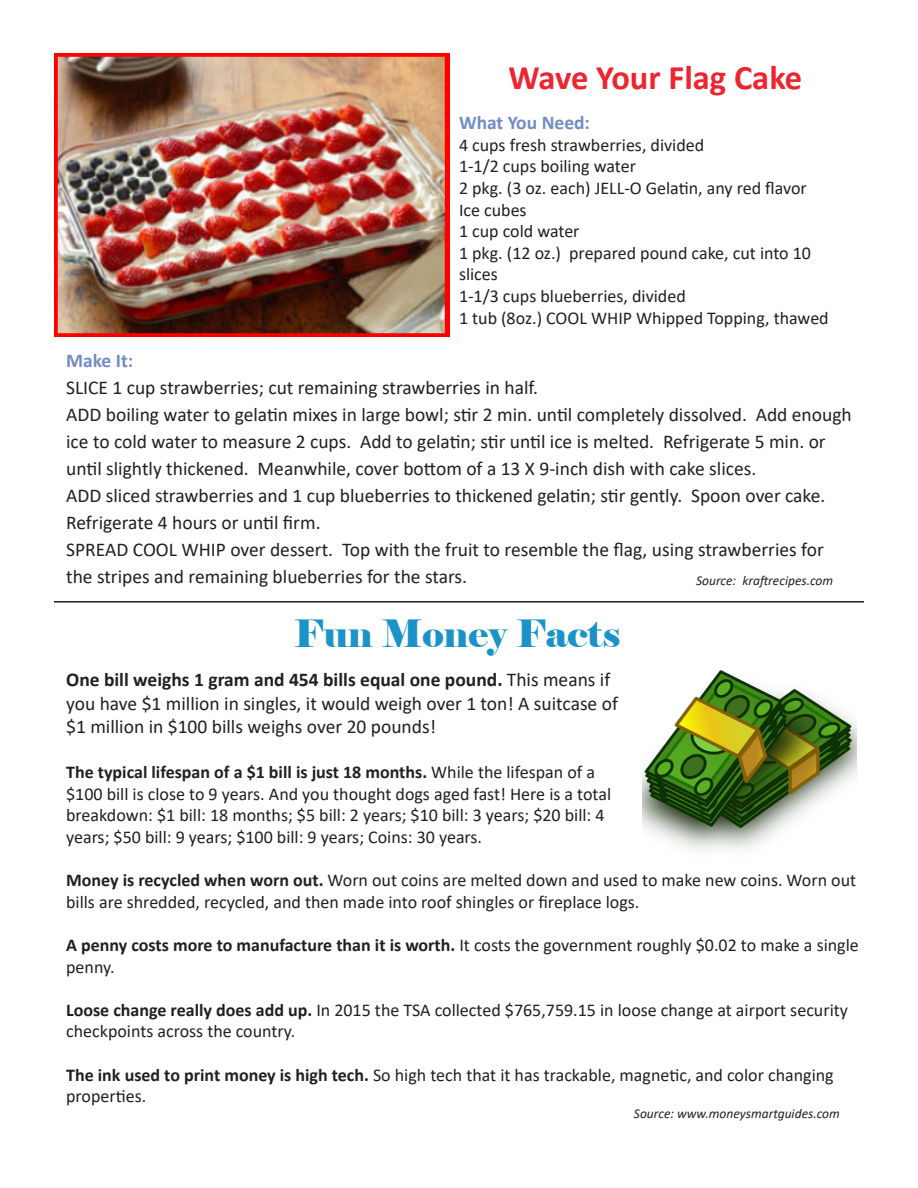
<style>
.page{position:relative;width:918px;height:1188px;background:#fff}
.page>*{position:absolute;margin:0;border:0;box-sizing:border-box;transform-origin:0 0}
.t1{font:37.5px "Elephant";color:#1b93c8}
.t2{font:700 34.5px "Calibri";color:#ee242f}
.t3{font:19.5px/27px "Calibri";color:#231f20}
.t4{font:700 19.5px "Calibri";color:#718cc5}
.t5{font:18px/21.6px "Calibri";color:#231f20}
.t6{font:italic 13.5px "Calibri";color:#231f20}
.s1{font-weight:700}
</style>
<div class="page">
<hr style="left:54px;top:601px;width:810px;height:2px;background:#231f20">
<img style="left:643px;top:670px;width:213px;height:180px">
<img style="left:54px;top:54px;width:396px;height:283px">
<p class="t2" style="left:509px;top:53px;width:295px">Wave Your Flag Cake</p>
<p class="t4" style="left:459px;top:109px;width:133px">What You Need:</p>
<p class="t5" style="left:459px;top:133px;width:247px">4 cups fresh strawberries, divided</p>
<p class="t5" style="left:459px;top:155px;width:178px">1-1/2 cups boiling water</p>
<p class="t5" style="left:459px;top:177px;width:349px">2 pkg. (3 oz. each) JELL-O Gelatin, any red flavor</p>
<p class="t5" style="left:459px;top:198px;width:69px">Ice cubes</p>
<p class="t5" style="left:459px;top:220px;width:122px">1 cup cold water</p>
<p class="t5" style="left:459px;top:241px;width:354px">1 pkg. (12 oz.) prepared pound cake, cut into 10 slices</p>
<p class="t5" style="left:459px;top:285px;width:228px">1-1/3 cups blueberries, divided</p>
<p class="t5" style="left:459px;top:306px;width:371px">1 tub (8oz.) COOL WHIP Whipped Topping, thawed</p>
<p class="t4" style="left:66px;top:346px;width:69px">Make It:</p>
<p class="t3" style="left:66px;top:373px;width:473px">SLICE 1 cup strawberries; cut remaining strawberries in half.</p>
<p class="t3" style="left:66px;top:400px;width:787px">ADD boiling water to gelatin mixes in large bowl; stir 2 min. until completely dissolved. Add enough ice to cold water to measure 2 cups. Add to gelatin; stir until ice is melted. Refrigerate 5 min. or until slightly thickened. Meanwhile, cover bottom of a 13 X 9-inch dish with cake slices.</p>
<p class="t3" style="left:66px;top:481px;width:761px">ADD sliced strawberries and 1 cup blueberries to thickened gelatin; stir gently. Spoon over cake.<br>Refrigerate 4 hours or until firm.</p>
<p class="t3" style="left:66px;top:535px;width:759px">SPREAD COOL WHIP over dessert. Top with the fruit to resemble the flag, using strawberries for the stripes and remaining blueberries for the stars.</p>
<p class="t6" style="left:696px;top:571px;width:139px">Source: kraftrecipes.com</p>
<p class="t1" style="left:294px;top:610px;width:328px">Fun Money Facts</p>
<p class="t3" style="left:66px;top:668px;width:553px;line-height:23.4px"><span class="s1">One bill weighs 1 gram and 454 bills equal one pound.</span> This means if you have $1 million in singles, it would weigh over 1 ton! A suitcase of $1 million in $100 bills weighs over 20 pounds!</p>
<p class="t5" style="left:66px;top:761px;width:546px"><span class="s1">The typical lifespan of a $1 bill is just 18 months.</span> While the lifespan of a $100 bill is close to 9 years. And you thought dogs aged fast! Here is a total breakdown: $1 bill: 18 months; $5 bill: 2 years; $10 bill: 3 years; $20 bill: 4 years; $50 bill: 9 years; $100 bill: 9 years; Coins: 30 years.</p>
<p class="t5" style="left:66px;top:869px;width:792px"><span class="s1">Money is recycled when worn out.</span> Worn out coins are melted down and used to make new coins. Worn out bills are shredded, recycled, and then made into roof shingles or fireplace logs.</p>
<p class="t5" style="left:66px;top:934px;width:794px"><span class="s1">A penny costs more to manufacture than it is worth.</span> It costs the government roughly $0.02 to make a single penny.</p>
<p class="t5" style="left:66px;top:999px;width:783px"><span class="s1">Loose change really does add up.</span> In 2015 the TSA collected $765,759.15 in loose change at airport security checkpoints across the country.</p>
<p class="t5" style="left:66px;top:1063px;width:769px"><span class="s1">The ink used to print money is high tech.</span> So high tech that it has trackable, magnetic, and color changing properties.</p>
<p class="t6" style="left:634px;top:1104px;width:207px">Source: www.moneysmartguides.com</p>
</div>
